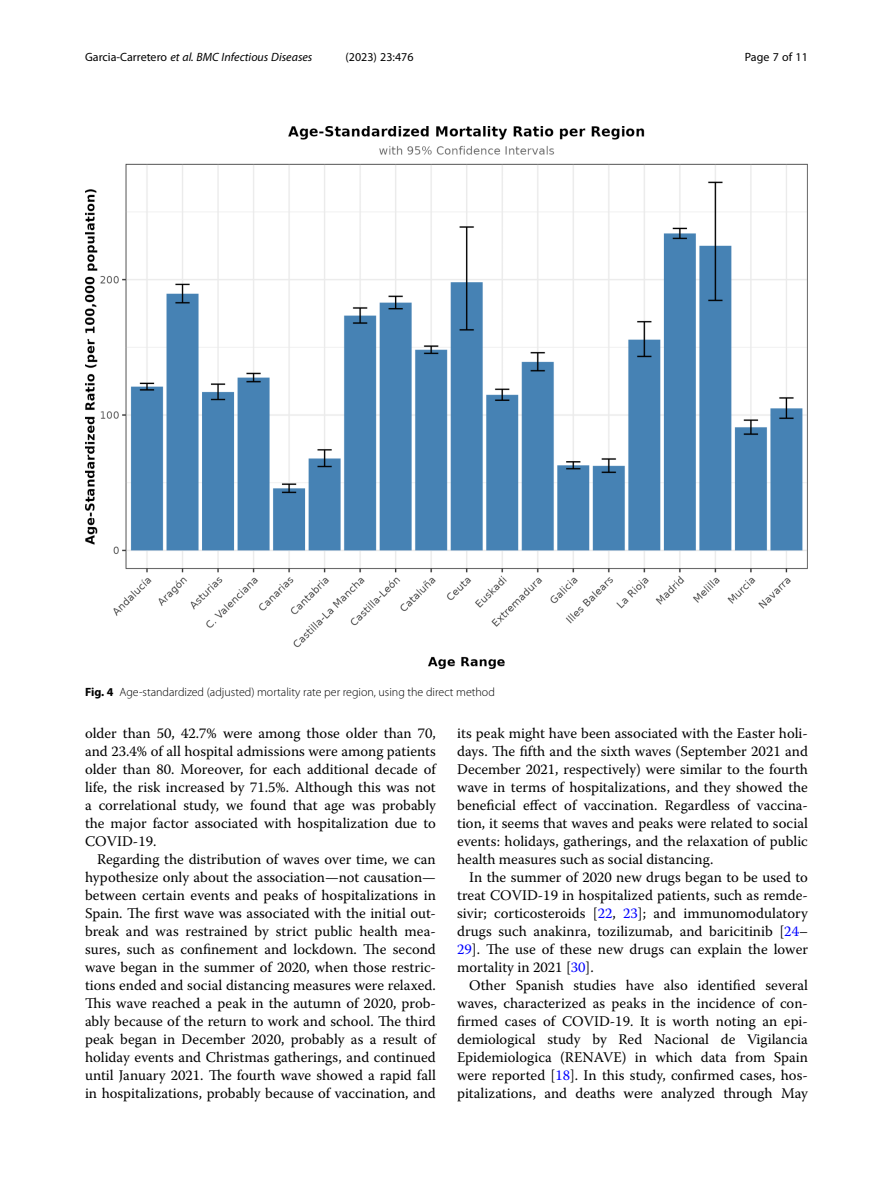
<style>
.page{position:relative;width:893px;height:1191px;background:#fff}
.page>*{position:absolute;margin:0;border:0;box-sizing:border-box;transform-origin:0 0}
.Body_Text_Indent{font:14.7px/18px "Warnock Pro";color:#000;text-align:justify}
.Figure_Caption{font:300 12px "Myriad Pro";color:#000}
.t1{font:italic 12px "Myriad Pro";color:#000}
.t2{font:12px "Myriad Pro";color:#000}
.s1{font-style:normal}
.s2{font-weight:700}
.s3{color:#00f}
</style>
<div class="page">
<img style="left:85px;top:126px;width:723px;height:543px">
<p class="t1" style="left:85px;top:50px;width:229px"><span class="s1">Garcia-Carretero</span> et al. BMC Infectious Diseases</p>
<p class="t2" style="left:345px;top:50px;width:70px">(2023) 23:476</p>
<p class="t2" style="left:745px;top:50px;width:65px">Page 7 of 11</p>
<p class="Figure_Caption" style="left:85px;top:685px;width:411px"><span class="s2">Fig. 4</span> Age-standardized (adjusted) mortality rate per region, using the direct method</p>
<p class="Body_Text_Indent" style="left:85px;top:724px;width:352px">older than 50, 42.7% were among those older than 70, and 23.4% of all hospital admissions were among patients older than 80. Moreover, for each additional decade of life, the risk increased by 71.5%. Although this was not a correlational study, we found that age was probably the major factor associated with hospitalization due to COVID-19.</p>
<p class="Body_Text_Indent" style="left:85px;top:850px;width:352px;text-indent:12px">Regarding the distribution of waves over time, we can hypothesize only about the association—not causation— between certain events and peaks of hospitalizations in Spain. The first wave was associated with the initial out&shy;break and was restrained by strict public health mea&shy;sures, such as confinement and lockdown. The second wave began in the summer of 2020, when those restric&shy;tions ended and social distancing measures were relaxed.<br>This wave reached a peak in the autumn of 2020, prob&shy;ably because of the return to work and school. The third peak began in December 2020, probably as a result of holiday events and Christmas gatherings, and continued until January 2021. The fourth wave showed a rapid fall in hospitalizations, probably because of vaccination, and</p>
<p class="Body_Text_Indent" style="left:457px;top:724px;width:352px">its peak might have been associated with the Easter holi&shy;days. The fifth and the sixth waves (September 2021 and December 2021, respectively) were similar to the fourth wave in terms of hospitalizations, and they showed the beneficial effect of vaccination. Regardless of vaccina&shy;tion, it seems that waves and peaks were related to social events: holidays, gatherings, and the relaxation of public health measures such as social distancing.</p>
<p class="Body_Text_Indent" style="left:457px;top:868px;width:352px;text-indent:12px">In the summer of 2020 new drugs began to be used to treat COVID-19 in hospitalized patients, such as remde&shy;sivir; corticosteroids [<span class="s3">22</span>, <span class="s3">23</span>]; and immunomodulatory drugs such anakinra, tozilizumab, and baricitinib [<span class="s3">24</span>– <span class="s3">29</span>]. The use of these new drugs can explain the lower mortality in 2021 [<span class="s3">30</span>].</p>
<p class="Body_Text_Indent" style="left:457px;top:976px;width:352px;text-indent:12px">Other Spanish studies have also identified several waves, characterized as peaks in the incidence of con&shy;firmed cases of COVID-19. It is worth noting an epi&shy;demiological study by Red Nacional de Vigilancia Epidemiologica (RENAVE) in which data from Spain were reported [<span class="s3">18</span>]. In this study, confirmed cases, hos&shy;pitalizations, and deaths were analyzed through May</p>
</div>
